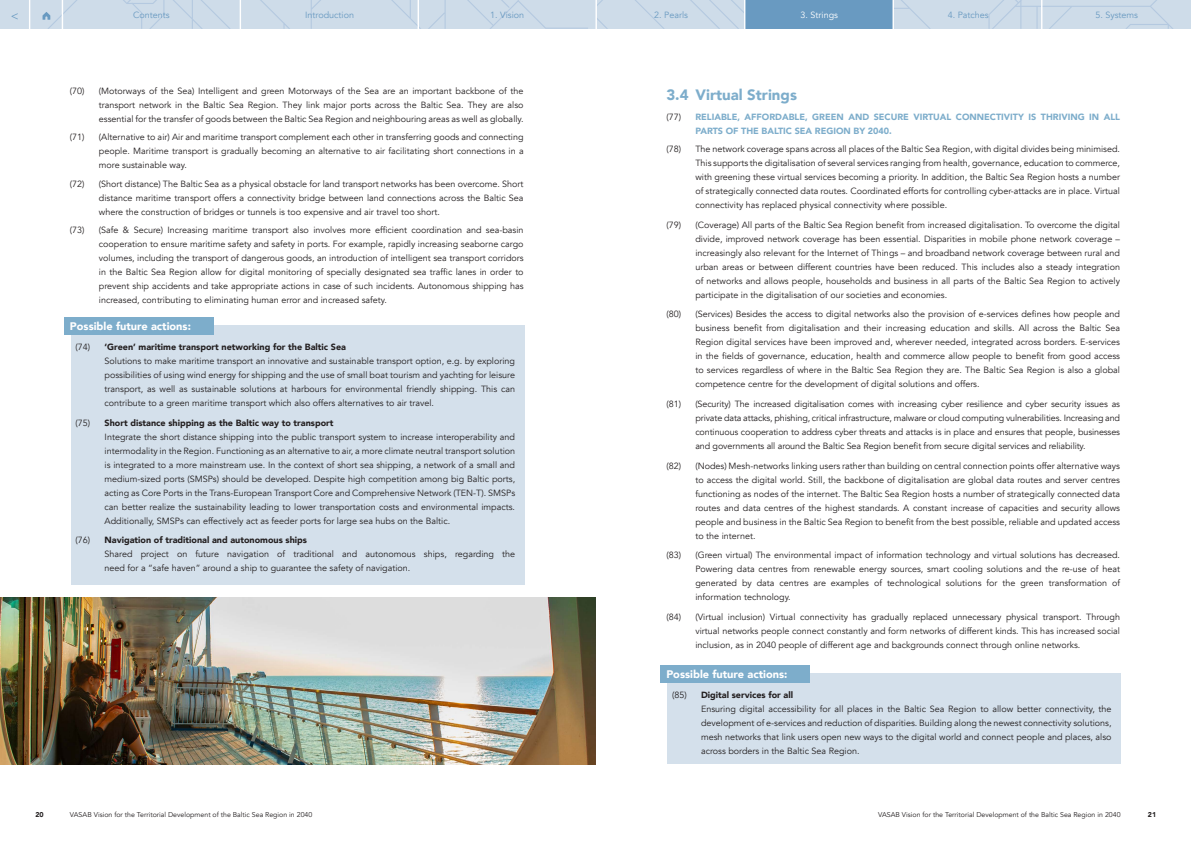
<style>
.page{position:relative;width:1191px;height:842px;background:#fff}
.page>*{position:absolute;margin:0;border:0;box-sizing:border-box;transform-origin:0 0}
.t1{font:900 15px "Avenir";color:#7dadcb}
.t2{font:12px "Avenir";color:#699ac1}
.t3{font:900 11px "Avenir";color:#fff}
.t4{font:9px/14px "Avenir";color:#231f20;text-align:justify}
.t5{font:900 9px/14px "Avenir";color:#7dadcb}
.t6{font:9px "Avenir";color:#699ac1}
.t7{font:9px "Avenir";color:#fff}
.t8{font:7px "Avenir";color:#231f20}
.t9{font:900 7px "Avenir";color:#231f20}
.s1{font-weight:900}
.s2{font-weight:400;color:#231f20}
</style>
<div class="page">
<div style="left:597px;top:0;width:594px;height:29px;background:#cedce9"></div>
<hr style="left:1041px;top:0;width:1px;height:31px;background:#fff">
<div style="left:0;top:0;width:588px;height:29px;background:#cedce9"></div>
<div style="left:744px;top:0;width:149px;height:29px;background:#699ac1"></div>
<hr style="left:744px;top:0;width:1px;height:31px;background:#fff">
<hr style="left:892px;top:0;width:2px;height:31px;background:#fff">
<div style="left:667px;top:673px;width:454px;height:91px;background:#d4e0eb"></div>
<div style="left:661px;top:665px;width:149px;height:18px;background:#7dadcb"></div>
<img style="left:0;top:597px;width:595px;height:167px">
<div style="left:71px;top:325px;width:453px;height:259px;background:#d4e0eb"></div>
<div style="left:64px;top:318px;width:149px;height:17px;background:#7dadcb"></div>
<h2 class="t2" style="left:11px;top:8px;width:9px">&lt;</h2>
<p class="t6" style="left:133px;top:9px;width:38px">Contents</p>
<p class="t6" style="left:305px;top:9px;width:50px">Introduction</p>
<p class="t6" style="left:490px;top:9px;width:36px">1. Vision</p>
<p class="t6" style="left:654px;top:9px;width:35px">2. Pearls</p>
<p class="t7" style="left:800px;top:9px;width:39px">3. Strings</p>
<p class="t6" style="left:947px;top:9px;width:43px">4. Patches</p>
<p class="t6" style="left:1095px;top:9px;width:44px">5. Systems</p>
<p class="t4" style="left:99px;top:84px;width:426px;text-indent:-29px">(70) (Motorways of the Sea) Intelligent and green Motorways of the Sea are an important backbone of the transport network in the Baltic Sea Region. They link major ports across the Baltic Sea. They are also essential for the transfer of goods between the Baltic Sea Region and neighbouring areas as well as globally.</p>
<p class="t4" style="left:99px;top:130px;width:426px;text-indent:-29px">(71) (Alternative to air) Air and maritime transport complement each other in transferring goods and connecting people. Maritime transport is gradually becoming an alternative to air facilitating short connections in a more sustainable way.</p>
<p class="t4" style="left:99px;top:177px;width:426px;text-indent:-29px">(72) (Short distance) The Baltic Sea as a physical obstacle for land transport networks has been overcome. Short distance maritime transport offers a connectivity bridge between land connections across the Baltic Sea where the construction of bridges or tunnels is too expensive and air travel too short.</p>
<p class="t4" style="left:99px;top:223px;width:426px;text-indent:-29px">(73) (Safe &amp; Secure) Increasing maritime transport also involves more efficient coordination and sea-basin cooperation to ensure maritime safety and safety in ports. For example, rapidly increasing seaborne cargo volumes, including the transport of dangerous goods, an introduction of intelligent sea transport corridors in the Baltic Sea Region allow for digital monitoring of specially designated sea traffic lanes in order to prevent ship accidents and take appropriate actions in case of such incidents. Autonomous shipping has increased, contributing to eliminating human error and increased safety.</p>
<p class="t3" style="left:70px;top:317px;width:122px">Possible future actions:</p>
<p class="t4" style="left:105px;top:340px;width:412px;text-align:left;text-indent:-29px">(74) <span class="s1">‘Green’ maritime transport networking for the Baltic Sea<br></span>Solutions to make maritime transport an innovative and sustainable transport option, e.g. by exploring possibilities of using wind energy for shipping and the use of small boat tourism and yachting for leisure transport, as well as sustainable solutions at harbours for environmental friendly shipping. This can contribute to a green maritime transport which also offers alternatives to air travel.</p>
<p class="t4" style="left:105px;top:416px;width:412px;text-align:left;text-indent:-29px">(75) <span class="s1">Short distance shipping as the Baltic way to transport<br></span>Integrate the short distance shipping into the public transport system to increase interoperability and intermodality in the Region. Functioning as an alternative to air, a more climate neutral transport solution is integrated to a more mainstream use. In the context of short sea shipping, a network of a small and medium-sized ports (SMSPs) should be developed. Despite high competition among big Baltic ports, acting as Core Ports in the Trans-European Transport Core and Comprehensive Network (TEN-T). SMSPs can better realize the sustainability leading to lower transportation costs and environmental impacts.<br>Additionally, SMSPs can effectively act as feeder ports for large sea hubs on the Baltic.</p>
<p class="t4" style="left:105px;top:533px;width:412px;text-align:left;text-indent:-29px">(76) <span class="s1">Navigation of traditional and autonomous ships<br></span>Shared project on future navigation of traditional and autonomous ships, regarding the need for a “safe haven” around a ship to guarantee the safety of navigation.</p>
<h1 class="t1" style="left:666px;top:82px;width:132px">3.4 Virtual Strings</h1>
<p class="t5" style="left:695px;top:109px;width:426px;text-indent:-29px"><span class="s2">(77)</span> RELIABLE, AFFORDABLE, GREEN AND SECURE VIRTUAL CONNECTIVITY IS THRIVING IN ALL<br>PARTS OF THE BALTIC SEA REGION BY 2040.</p>
<p class="t4" style="left:695px;top:142px;width:426px;text-indent:-29px">(78) The network coverage spans across all places of the Baltic Sea Region, with digital divides being minimised.<br>This supports the digitalisation of several services ranging from health, governance, education to commerce, with greening these virtual services becoming a priority. In addition, the Baltic Sea Region hosts a number of strategically connected data routes. Coordinated efforts for controlling cyber-attacks are in place. Virtual connectivity has replaced physical connectivity where possible.</p>
<p class="t4" style="left:695px;top:218px;width:426px;text-indent:-29px">(79) (Coverage) All parts of the Baltic Sea Region benefit from increased digitalisation. To overcome the digital divide, improved network coverage has been essential. Disparities in mobile phone network coverage – increasingly also relevant for the Internet of Things – and broadband network coverage between rural and urban areas or between different countries have been reduced. This includes also a steady integration of networks and allows people, households and business in all parts of the Baltic Sea Region to actively participate in the digitalisation of our societies and economies.</p>
<p class="t4" style="left:695px;top:307px;width:426px;text-indent:-29px">(80) (Services) Besides the access to digital networks also the provision of e-services defines how people and business benefit from digitalisation and their increasing education and skills. All across the Baltic Sea Region digital services have been improved and, wherever needed, integrated across borders. E-services in the fields of governance, education, health and commerce allow people to benefit from good access to services regardless of where in the Baltic Sea Region they are. The Baltic Sea Region is also a global competence centre for the development of digital solutions and offers.</p>
<p class="t4" style="left:695px;top:397px;width:426px;text-indent:-29px">(81) (Security) The increased digitalisation comes with increasing cyber resilience and cyber security issues as private data attacks, phishing, critical infrastructure, malware or cloud computing vulnerabilities. Increasing and continuous cooperation to address cyber threats and attacks is in place and ensures that people, businesses and governments all around the Baltic Sea Region benefit from secure digital services and reliability.</p>
<p class="t4" style="left:695px;top:459px;width:426px;text-indent:-29px">(82) (Nodes) Mesh-networks linking users rather than building on central connection points offer alternative ways to access the digital world. Still, the backbone of digitalisation are global data routes and server centres functioning as nodes of the internet. The Baltic Sea Region hosts a number of strategically connected data routes and data centres of the highest standards. A constant increase of capacities and security allows people and business in the Baltic Sea Region to benefit from the best possible, reliable and updated access to the internet.</p>
<p class="t4" style="left:695px;top:548px;width:426px;text-indent:-29px">(83) (Green virtual) The environmental impact of information technology and virtual solutions has decreased.<br>Powering data centres from renewable energy sources, smart cooling solutions and the re-use of heat generated by data centres are examples of technological solutions for the green transformation of information technology.</p>
<p class="t4" style="left:695px;top:610px;width:426px;text-indent:-29px">(84) (Virtual inclusion) Virtual connectivity has gradually replaced unnecessary physical transport. Through virtual networks people connect constantly and form networks of different kinds. This has increased social inclusion, as in 2040 people of different age and backgrounds connect through online networks.</p>
<p class="t3" style="left:666px;top:665px;width:122px">Possible future actions:</p>
<p class="t4" style="left:701px;top:688px;width:412px;text-align:left;text-indent:-29px">(85) <span class="s1">Digital services for all<br></span>Ensuring digital accessibility for all places in the Baltic Sea Region to allow better connectivity, the development of e-services and reduction of disparities. Building along the newest connectivity solutions, mesh networks that link users open new ways to the digital world and connect people and places, also across borders in the Baltic Sea Region.</p>
<p class="t9" style="left:35px;top:809px;width:10px">20</p>
<p class="t8" style="left:70px;top:810px;width:244px">VASAB Vision for the Territorial Development of the Baltic Sea Region in 2040</p>
<p class="t8" style="left:878px;top:810px;width:244px">VASAB Vision for the Territorial Development of the Baltic Sea Region in 2040</p>
<p class="t9" style="left:1148px;top:809px;width:10px">21</p>
</div>
